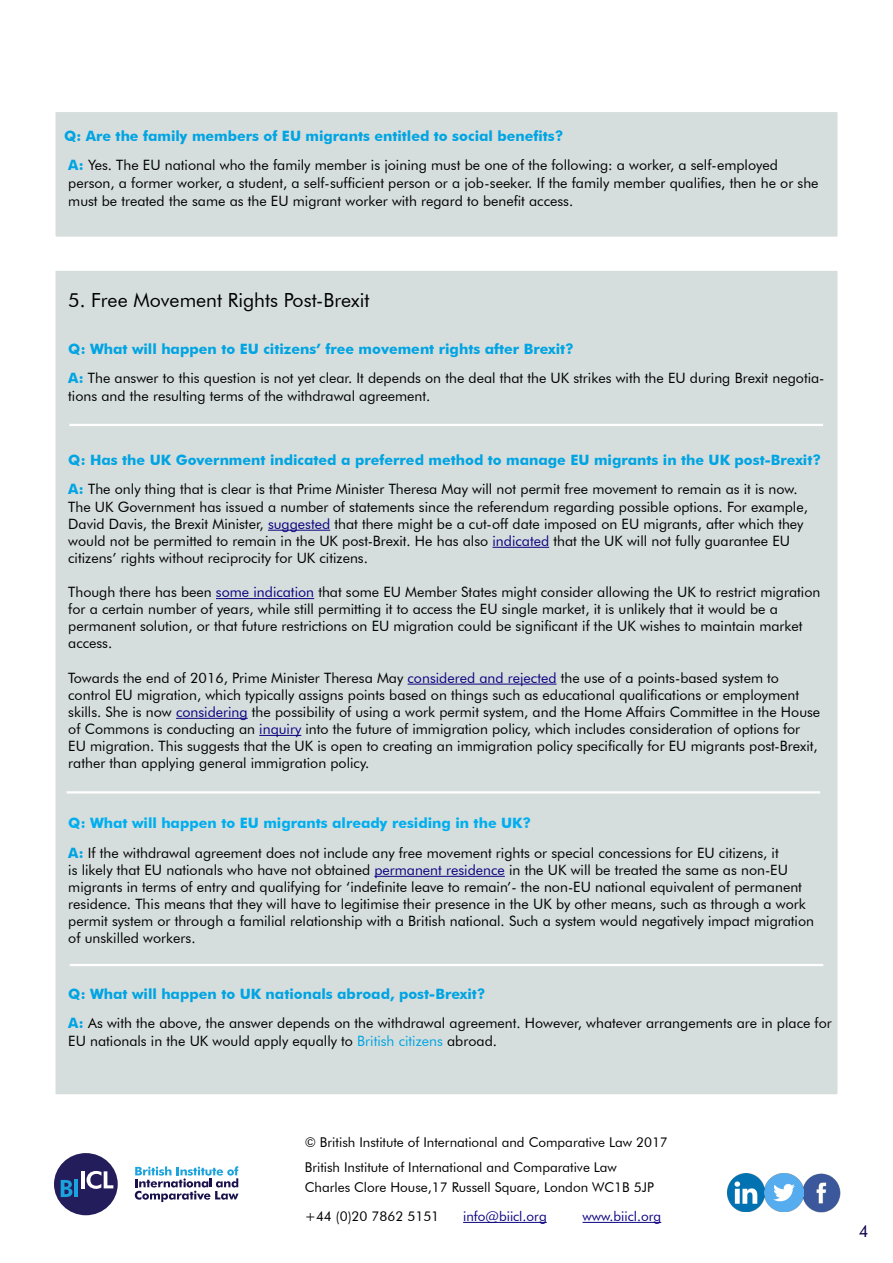
<style>
.page{position:relative;width:893px;height:1263px;background:#fff}
.page>*{position:absolute;margin:0;border:0;box-sizing:border-box;transform-origin:0 0}
.t1{font:19.5px "Futura BT";color:#000}
.t2{font:16.5px "Futura BT";color:#0f004f}
.t3{font:14.25px/17.1px "Futura BT";color:#000}
.t4{font:13.5px/24.8px "Futura BT";color:#000}
.t5{font:13.5px "Futura BT";color:#0b0080}
.s1{font-weight:700;color:#00a4e3}
.s2{color:#0b0080}
.s3{font-weight:700;color:#00aeef}
.s4{color:#00a4e3}
</style>
<div class="page">
<div style="left:55px;top:111px;width:783px;height:126px;background:#d5dedc"></div>
<div style="left:54px;top:111px;width:785px;height:127px;border:2px solid #fff"></div>
<div style="left:55px;top:270px;width:783px;height:825px;background:#d5dedc"></div>
<hr style="left:268px;top:530px;width:62px;height:1px;background:#0b0080">
<hr style="left:492px;top:547px;width:57px;height:1px;background:#0b0080">
<hr style="left:216px;top:598px;width:98px;height:1px;background:#0b0080">
<hr style="left:408px;top:684px;width:148px;height:1px;background:#0b0080">
<hr style="left:176px;top:718px;width:72px;height:1px;background:#0b0080">
<hr style="left:259px;top:735px;width:42px;height:1px;background:#0b0080">
<hr style="left:374px;top:876px;width:131px;height:1px;background:#0b0080">
<hr style="left:70px;top:964px;width:753px;height:2px;background:#fff">
<hr style="left:69px;top:424px;width:754px;height:2px;background:#fff">
<hr style="left:463px;top:1222px;width:84px;height:1px;background:#0b0080">
<hr style="left:583px;top:1222px;width:78px;height:1px;background:#0b0080">
<svg style="left:135px;top:1166px;width:104px;height:36px"></svg>
<div style="left:54px;top:1153px;width:64px;height:62px;background:#231e5b;border-radius:50%"></div>
<svg style="left:61px;top:1180px;width:11px;height:17px"></svg>
<hr style="left:74px;top:1180px;width:4px;height:17px;background:#1ba3dd">
<hr style="left:81px;top:1171px;width:4px;height:17px;background:#fff">
<svg style="left:87px;top:1171px;width:26px;height:18px"></svg>
<img style="left:727px;top:1173px;width:76px;height:38px">
<img style="left:803px;top:1173px;width:38px;height:40px">
<hr style="left:67px;top:791px;width:753px;height:2px;background:#fff">
<p class="t3" style="left:64px;top:120px;width:715px;line-height:29.8px"><span class="s1">Q: Are the family members of EU migrants entitled to social benefits?<br>A:</span> Yes. The EU national who the family member is joining must be one of the following: a worker, a self-employed</p>
<p class="t3" style="left:68px;top:173px;width:752px;line-height:18px">person, a former worker, a student, a self-sufficient person or a job-seeker. If the family member qualifies, then he or she must be treated the same as the EU migrant worker with regard to benefit access.</p>
<h1 class="t1" style="left:68px;top:288px;width:303px">5. Free Movement Rights Post-Brexit</h1>
<p class="t3" style="left:68px;top:333px;width:758px;line-height:29.8px"><span class="s1">Q: What will happen to EU citizens’ free movement rights after Brexit?<br>A:</span> The answer to this question is not yet clear. It depends on the deal that the UK strikes with the EU during Brexit negotia-</p>
<p class="t3" style="left:68px;top:387px;width:364px">tions and the resulting terms of the withdrawal agreement.</p>
<p class="t3" style="left:68px;top:444px;width:754px;line-height:29.8px"><span class="s1">Q: Has the UK Government indicated a preferred method to manage EU migrants in the UK post-Brexit?<br>A:</span> The only thing that is clear is that Prime Minister Theresa May will not permit free movement to remain as it is now.</p>
<p class="t3" style="left:68px;top:498px;width:741px">The UK Government has issued a number of statements since the referendum regarding possible options. For example, David Davis, the Brexit Minister, <span class="s2">suggested</span> that there might be a cut-off date imposed on EU migrants, after which they would not be permitted to remain in the UK post-Brexit. He has also <span class="s2">indicated</span> that the UK will not fully guarantee EU citizens’ rights without reciprocity for UK citizens.</p>
<p class="t3" style="left:68px;top:583px;width:754px">Though there has been <span class="s2">some indication</span> that some EU Member States might consider allowing the UK to restrict migration for a certain number of years, while still permitting it to access the EU single market, it is unlikely that it would be a permanent solution, or that future restrictions on EU migration could be significant if the UK wishes to maintain market access.</p>
<p class="t3" style="left:68px;top:669px;width:753px">Towards the end of 2016, Prime Minister Theresa May <span class="s2">considered and rejected</span> the use of a points-based system to control EU migration, which typically assigns points based on things such as educational qualifications or employment skills. She is now <span class="s2">considering</span> the possibility of using a work permit system, and the Home Affairs Committee in the House of Commons is conducting an <span class="s2">inquiry</span> into the future of immigration policy, which includes consideration of options for EU migration. This suggests that the UK is open to creating an immigration policy specifically for EU migrants post-Brexit, rather than applying general immigration policy.</p>
<p class="t3" style="left:68px;top:808px;width:712px;line-height:29.8px"><span class="s3">Q: What will happen to EU migrants already residing in the UK?<br></span><span class="s1">A:</span> If the withdrawal agreement does not include any free movement rights or special concessions for EU citizens, it</p>
<p class="t3" style="left:68px;top:861px;width:747px">is likely that EU nationals who have not obtained <span class="s2">permanent residence</span> in the UK will be treated the same as non-EU migrants in terms of entry and qualifying for ‘indefinite leave to remain’- the non-EU national equivalent of permanent residence. This means that they will have to legitimise their presence in the UK by other means, such as through a work permit system or through a familial relationship with a British national. Such a system would negatively impact migration of unskilled workers.</p>
<p class="t3" style="left:68px;top:978px;width:765px;line-height:29.8px"><span class="s1">Q: What will happen to UK nationals abroad, post-Brexit?<br>A:</span> As with the above, the answer depends on the withdrawal agreement. However, whatever arrangements are in place for</p>
<p class="t3" style="left:68px;top:1033px;width:430px">EU nationals in the UK would apply equally to <span class="s4">British citizens</span> abroad.</p>
<p class="t4" style="left:305px;top:1129px;width:365px">© British Institute of International and Comparative Law 2017<br>British Institute of International and Comparative Law</p>
<p class="t4" style="left:305px;top:1172px;width:351px;line-height:29px">Charles Clore House,17 Russell Square, London WC1B 5JP +44 (0)20 7862 5151</p>
<p class="t5" style="left:463px;top:1208px;width:85px">info@biicl.org</p>
<p class="t5" style="left:583px;top:1208px;width:80px">www.biicl.org</p>
<p class="t2" style="left:859px;top:1221px;width:11px">4</p>
</div>
